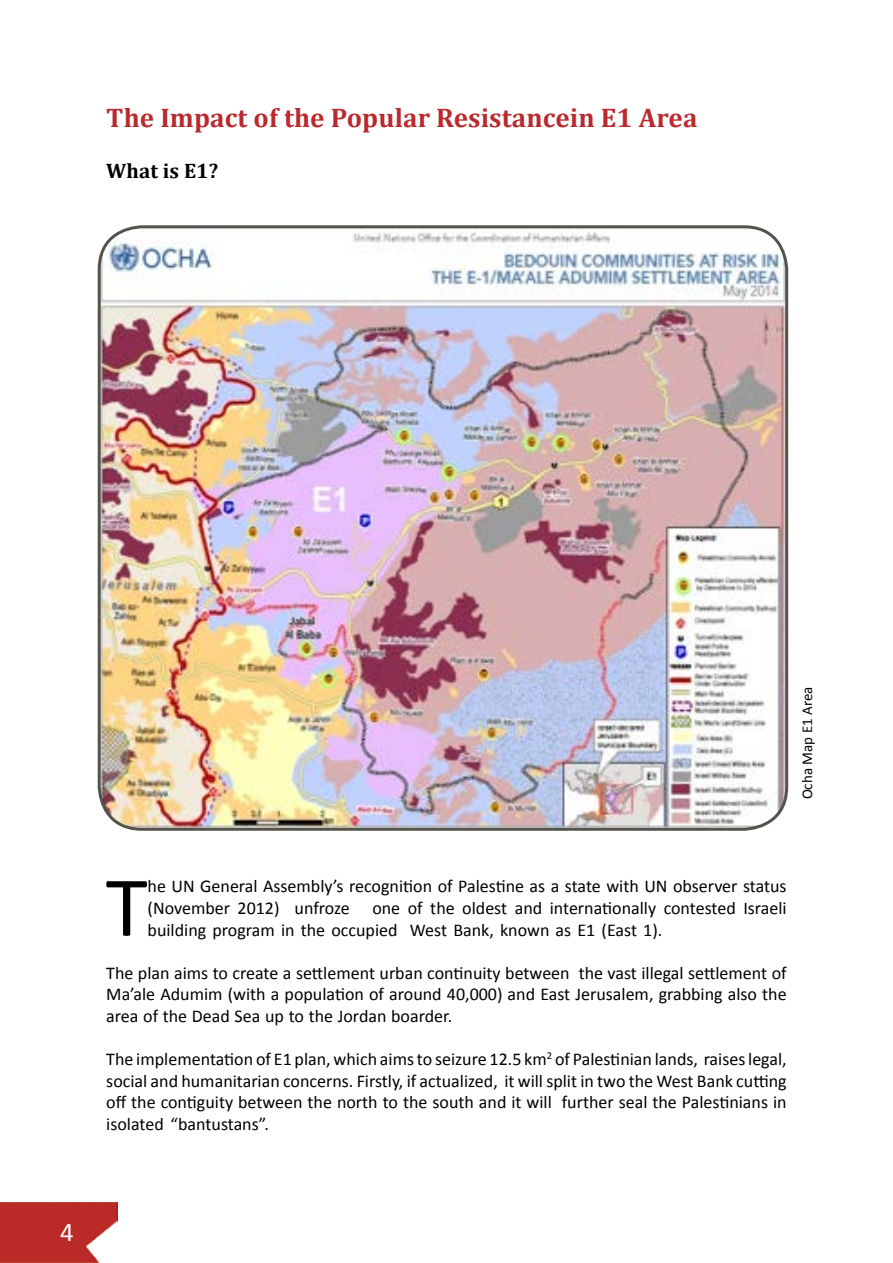
<style>
.page{position:relative;width:893px;height:1263px;background:#fff}
.page>*{position:absolute;margin:0;border:0;box-sizing:border-box;transform-origin:0 0}
.t1{font:86.1px "Calibri";color:#000}
.t2{font:700 27px "Cambria";letter-spacing:.005em;color:#ba292d}
.t3{font:27px "Calibri";color:#fff}
.t4{font:700 21px "Cambria";letter-spacing:.005em;color:#000}
.t5{font:18px/21.6px "Calibri";color:#000}
.t6{font:15px "Calibri";color:#000}
</style>
<div class="page">
<img style="left:0;top:1202px;width:117px;height:61px">
<img style="left:99px;top:227px;width:688px;height:602px">
<div style="left:98px;top:225px;width:690px;height:606px;border:3px solid #54534b;border-radius:43px"></div>
<h2 class="t2" style="left:106px;top:99px;width:593px">The Impact of the Popular Resistancein E1 Area</h2>
<p class="t4" style="left:106px;top:156px;width:113px">What is E1?</p>
<p class="t6" style="left:798px;top:799px;width:114px;rotate:-90deg">Ocha Map E1 Area</p>
<h1 class="t1" style="left:106px;top:853px;width:43px">T</h1>
<p class="t5" style="left:148px;top:876px;width:641px">he UN General Assembly’s recognition of Palestine as a state with UN observer status (November 2012) unfroze</p>
<p class="t5" style="left:148px;top:897px;width:641px;text-indent:225px">one of the oldest and internationally contested Israeli building program in the occupied West Bank, known as E1 (East 1).</p>
<p class="t5" style="left:106px;top:962px;width:682px;text-align:justify">The plan aims to create a settlement urban continuity between the vast illegal settlement of Ma’ale Adumim (with a population of around 40,000) and East Jerusalem, grabbing also the area of the Dead Sea up to the Jordan boarder.</p>
<p class="t5" style="left:106px;top:1048px;width:682px;text-align:justify">The implementation of E1 plan, which aims to seizure 12.5 km<sup>2</sup> of Palestinian lands, raises legal, social and humanitarian concerns. Firstly, if actualized, it will split in two the West Bank cutting off the contiguity between the north to the south and it will further seal the Palestinians in isolated “bantustans”.</p>
<h2 class="t3" style="left:60px;top:1215px;width:15px">4</h2>
</div>
